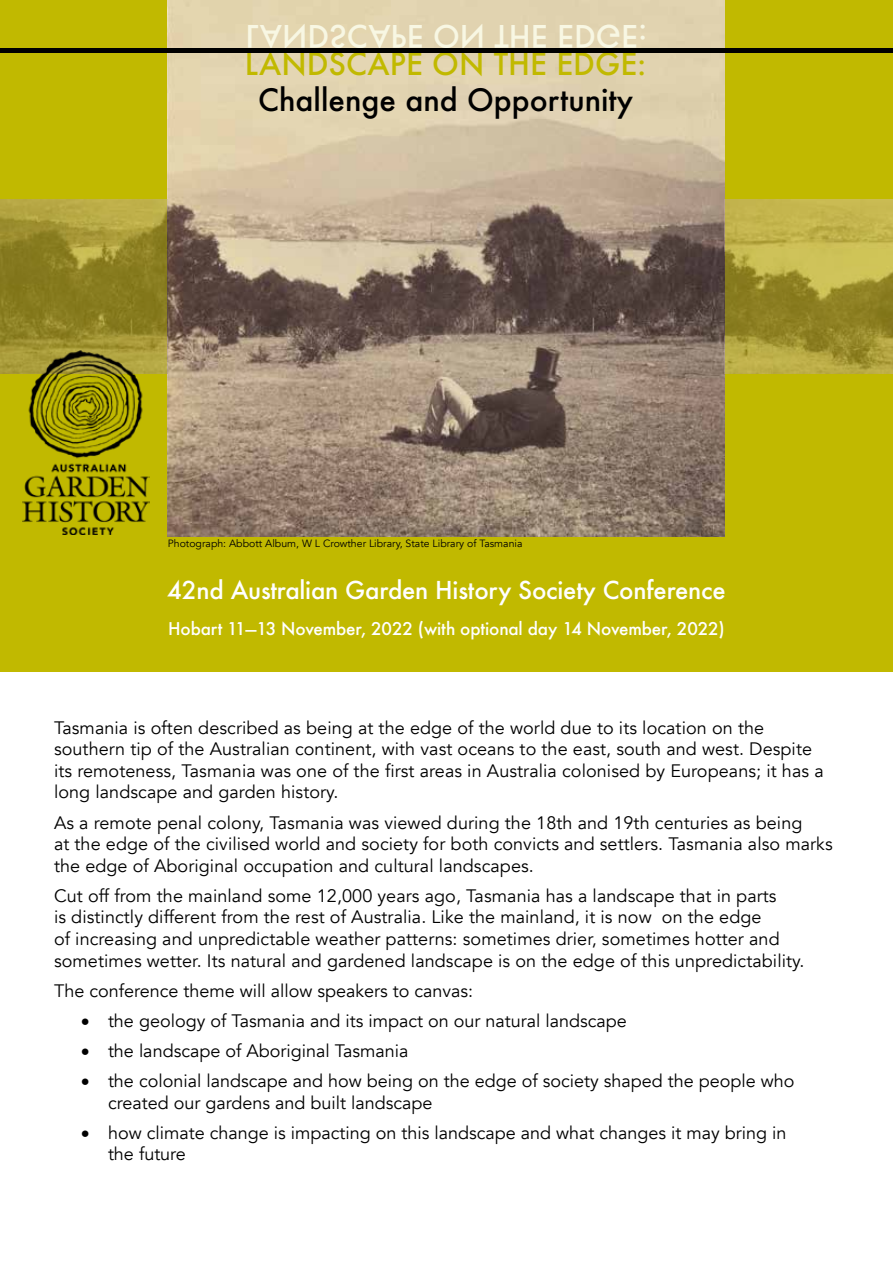
<style>
.page{position:relative;width:893px;height:1263px;background:#fff}
.page>*{position:absolute;margin:0;border:0;box-sizing:border-box;transform-origin:0 0}
.t1{font:500 30px "Futura";color:#000}
.t2{font:500 30px "Futura";color:#c1b900}
.t3{font:500 24px "Futura";letter-spacing:-.01em;color:#fff}
.t4{font:18px/21.6px "Avenir";letter-spacing:.005em;color:#000}
.t5{font:500 17.1px "Futura";letter-spacing:-.01em;color:#fff}
.t6{font:10.5px "Avenir";color:#000}
</style>
<div class="page">
<div style="left:0;top:0;width:893px;height:672px;background:#c1b900"></div>
<img style="left:168px;top:0;width:556px;height:536px">
<img style="left:0;top:199px;width:168px;height:174px">
<hr style="left:0;top:48px;width:893px;height:4px;background:#000">
<img style="left:724px;top:199px;width:169px;height:174px">
<img style="left:23px;top:350px;width:126px;height:185px">
<div style="left:248px;top:24px;width:397px;height:24px;background:#e1d3b0"></div>
<h1 class="t2" style="left:245px;top:43px;width:403px">LANDSCAPE ON THE EDGE:</h1>
<h1 class="t1" style="left:258px;top:79px;width:376px">Challenge and Opportunity</h1>
<p class="t6" style="left:168px;top:537px;width:356px">Photograph: Abbott Album, W L Crowther Library, State Library of Tasmania</p>
<h2 class="t3" style="left:167px;top:574px;width:560px">42nd Australian Garden History Society Conference</h2>
<p class="t5" style="left:168px;top:617px;width:558px">Hobart 11—13 November, 2022 (with optional day 14 November, 2022)</p>
<p class="t4" style="left:54px;top:717px;width:771px">Tasmania is often described as being at the edge of the world due to its location on the southern tip of the Australian continent, with vast oceans to the east, south and west. Despite its remoteness, Tasmania was one of the first areas in Australia colonised by Europeans; it has a long landscape and garden history.</p>
<p class="t4" style="left:54px;top:812px;width:780px">As a remote penal colony, Tasmania was viewed during the 18th and 19th centuries as being<br>at the edge of the civilised world and society for both convicts and settlers. Tasmania also marks the edge of Aboriginal occupation and cultural landscapes.</p>
<p class="t4" style="left:54px;top:885px;width:752px">Cut off from the mainland some 12,000 years ago, Tasmania has a landscape that in parts<br>is distinctly different from the rest of Australia. Like the mainland, it is now on the edge<br>of increasing and unpredictable weather patterns: sometimes drier, sometimes hotter and sometimes wetter. Its natural and gardened landscape is on the edge of this unpredictability.</p>
<p class="t4" style="left:54px;top:980px;width:421px">The conference theme will allow speakers to canvas:</p>
<p class="t4" style="left:81px;top:1010px;width:547px">• the geology of Tasmania and its impact on our natural landscape</p>
<p class="t4" style="left:81px;top:1040px;width:329px">• the landscape of Aboriginal Tasmania</p>
<p class="t4" style="left:108px;top:1070px;width:688px;text-indent:-27px">• the colonial landscape and how being on the edge of society shaped the people who created our gardens and built landscape</p>
<p class="t4" style="left:108px;top:1122px;width:680px;text-indent:-27px">• how climate change is impacting on this landscape and what changes it may bring in the future</p>
</div>
